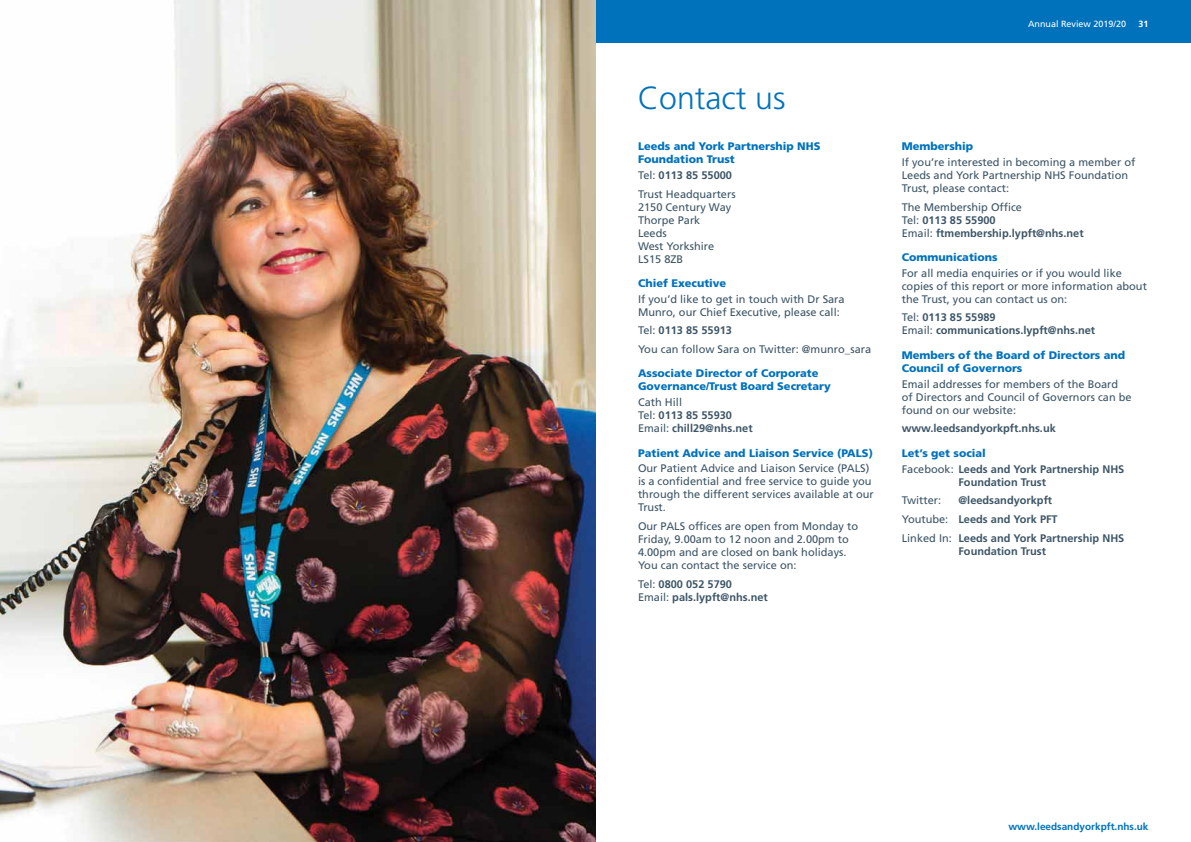
<style>
.page{position:relative;width:1191px;height:842px;background:#fff}
.page>*{position:absolute;margin:0;border:0;box-sizing:border-box;transform-origin:0 0}
.t1{font:300 32px "Frutiger LT Std";color:#0072bc}
.t2{font:11px/13px "Frutiger LT Std";color:#3d5567}
.t3{font:700 11px/13px "Frutiger LT Std";color:#3d5567}
.t4{font:900 11px/13px "Frutiger LT Std";color:#0072bc}
.t5{font:700 10px "Frutiger LT Std";color:#0072bc}
.t6{font:9px "Frutiger LT Std";color:#fff}
.t7{font:700 9px "Frutiger LT Std";color:#fff}
.s1{font-weight:700}
.s2{font-weight:400}
.s3{font-weight:900;color:#0072bc}
</style>
<div class="page">
<div style="left:595px;top:0;width:596px;height:43px;background:#0072bc"></div>
<img style="left:0;top:0;width:595px;height:842px">
<h1 class="t1" style="left:638px;top:80px;width:149px">Contact us</h1>
<p class="t4" style="left:638px;top:140px;width:184px">Leeds and York Partnership NHS<br>Foundation Trust</p>
<p class="t2" style="left:638px;top:166px;width:99px;line-height:18.7px">Tel: <span class="s1">0113 85 55000<br></span>Trust Headquarters</p>
<p class="t2" style="left:638px;top:200px;width:95px">2150 Century Way<br>Thorpe Park<br>Leeds<br>West Yorkshire<br>LS15 8ZB</p>
<p class="t4" style="left:638px;top:276px;width:90px">Chief Executive</p>
<p class="t2" style="left:638px;top:292px;width:208px">If you’d like to get in touch with Dr Sara<br>Munro, our Chief Executive, please call:</p>
<p class="t2" style="left:638px;top:321px;width:235px;line-height:18.7px">Tel: <span class="s1">0113 85 55913<br></span>You can follow Sara on Twitter: @munro_sara</p>
<p class="t4" style="left:638px;top:367px;width:194px">Associate Director of Corporate<br>Governance/Trust Board Secretary</p>
<p class="t3" style="left:638px;top:396px;width:116px"><span class="s2">Cath Hill<br>Tel:</span> 0113 85 55930<br><span class="s2">Email:</span> chill29@nhs.net</p>
<p class="t4" style="left:638px;top:446px;width:236px">Patient Advice and Liaison Service (PALS)</p>
<p class="t2" style="left:638px;top:462px;width:237px">Our Patient Advice and Liaison Service (PALS) is a confidential and free service to guide you through the different services available at our Trust.</p>
<p class="t2" style="left:638px;top:520px;width:222px">Our PALS offices are open from Monday to Friday, 9.00am to 12 noon and 2.00pm to 4.00pm and are closed on bank holidays.<br>You can contact the service on:</p>
<p class="t3" style="left:638px;top:577px;width:131px"><span class="s2">Tel:</span> 0800 052 5790<br><span class="s2">Email:</span> pals.lypft@nhs.net</p>
<p class="t6" style="left:1028px;top:18px;width:100px">Annual Review 2019/20</p>
<p class="t7" style="left:1138px;top:18px;width:12px">31</p>
<p class="t4" style="left:901px;top:140px;width:73px">Membership</p>
<p class="t2" style="left:901px;top:156px;width:235px">If you’re interested in becoming a member of<br>Leeds and York Partnership NHS Foundation<br>Trust, please contact:</p>
<p class="t3" style="left:901px;top:200px;width:183px"><span class="s2">The Membership Office<br>Tel:</span> 0113 85 55900<br><span class="s2">Email:</span> ftmembership.lypft@nhs.net</p>
<p class="t4" style="left:901px;top:251px;width:97px">Communications</p>
<p class="t2" style="left:901px;top:266px;width:247px">For all media enquiries or if you would like copies of this report or more information about the Trust, you can contact us on:</p>
<p class="t3" style="left:901px;top:311px;width:195px"><span class="s2">Tel:</span> 0113 85 55989<br><span class="s2">Email:</span> communications.lypft@nhs.net</p>
<p class="t4" style="left:901px;top:348px;width:225px">Members of the Board of Directors and<br>Council of Governors</p>
<p class="t2" style="left:901px;top:377px;width:231px">Email addresses for members of the Board of Directors and Council of Governors can be found on our website:</p>
<p class="t3" style="left:901px;top:422px;width:156px">www.leedsandyorkpft.nhs.uk</p>
<p class="t3" style="left:901px;top:445px;width:224px;line-height:15.8px"><span class="s3">Let’s get social<br></span><span class="s2">Facebook:</span> Leeds and York Partnership NHS</p>
<p class="t3" style="left:958px;top:475px;width:89px">Foundation Trust</p>
<p class="t2" style="left:901px;top:494px;width:41px">Twitter:</p>
<p class="t3" style="left:901px;top:491px;width:224px;line-height:18.7px;text-indent:57px">@leedsandyorkpft<br><span class="s2">Youtube:</span> Leeds and York PFT<br><span class="s2">Linked In:</span> Leeds and York Partnership NHS</p>
<p class="t3" style="left:958px;top:544px;width:89px">Foundation Trust</p>
<p class="t5" style="left:1008px;top:820px;width:142px">www.leedsandyorkpft.nhs.uk</p>
</div>
